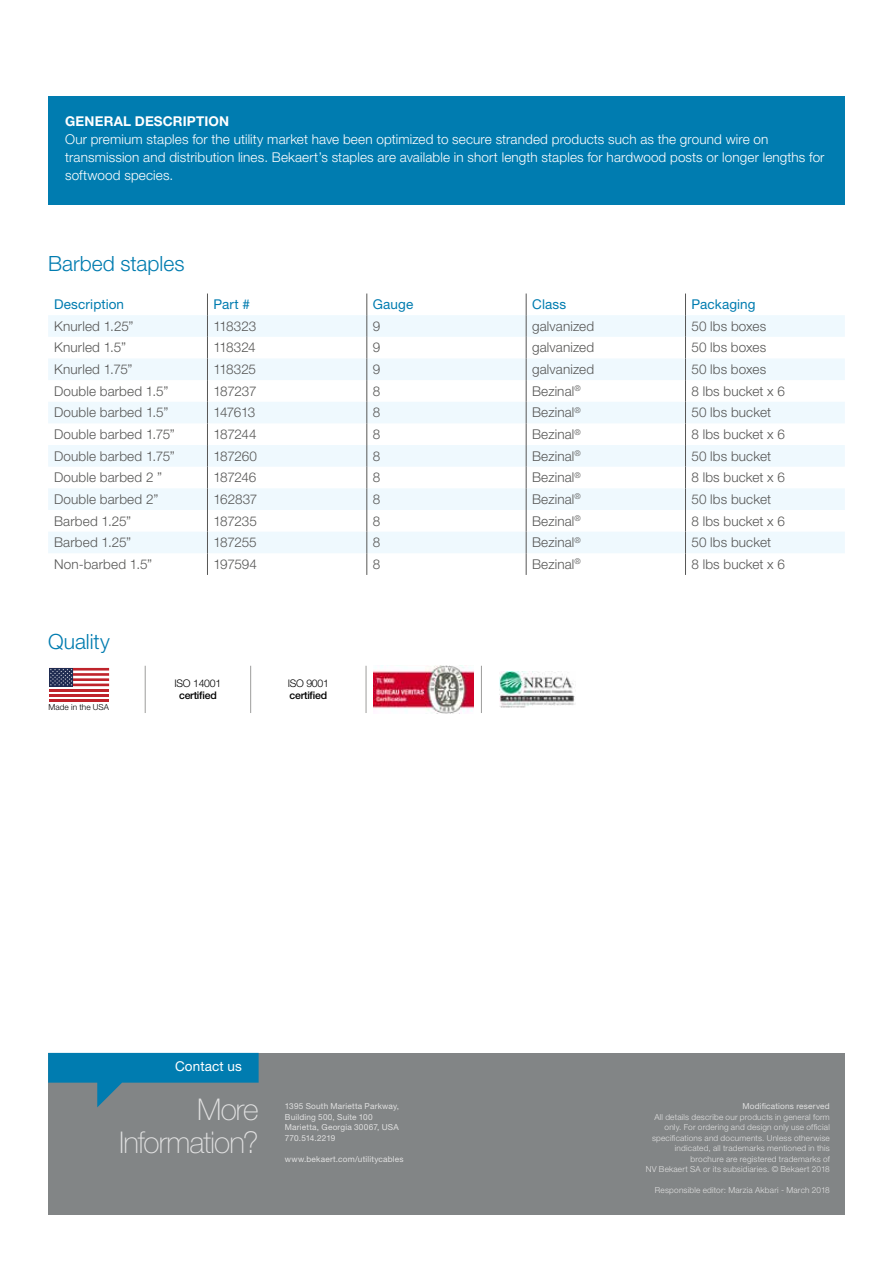
<style>
.page{position:relative;width:893px;height:1263px;background:#fff}
.page>*{position:absolute;margin:0;border:0;box-sizing:border-box;transform-origin:0 0}
.t1{font:100 30px/33px "Helvetica Neue LT Std";letter-spacing:-.03em;color:#e1e1e1;text-align:right}
.t2{font:300 21px "Helvetica Neue LT Std";color:#007cb0}
.t3{font:300 13.5px "Helvetica Neue LT Std";letter-spacing:.01em;color:#575756}
.t4{font:300 13.5px/18px "Helvetica Neue LT Std";letter-spacing:.01em;color:#fff}
.t5{font:13.5px "Helvetica Neue LT Std";letter-spacing:.01em;color:#007cb0}
.t6{font:700 13.5px "Helvetica Neue LT Std";letter-spacing:.01em;color:#fff}
.t7{font:13.5px "Helvetica Neue LT Std";letter-spacing:.01em;color:#fff}
.t8{font:500 10.5px "Helvetica Neue LT Pro";letter-spacing:-.025em;color:#000}
.t9{font:300 10.5px "Helvetica Neue LT Pro";letter-spacing:-.025em;color:#000}
.t10{font:300 8.25px/10.5px "Helvetica Neue LT Std";letter-spacing:.025em;color:#e1e1e1;text-align:right}
.t11{font:8.25px/10.5px "Helvetica Neue LT Std";letter-spacing:.02em;color:#e1e1e1}
.t12{font:300 8.25px "Helvetica Neue LT Pro";color:#000}
</style>
<div class="page">
<div style="left:48px;top:1053px;width:797px;height:162px;background:#828586"></div>
<svg style="left:48px;top:1053px;width:211px;height:54px"></svg>
<svg style="left:48px;top:315px;width:797px;height:238px;fill:#eff9fe"></svg>
<svg style="left:207px;top:294px;width:1px;height:281px"></svg>
<svg style="left:366px;top:294px;width:1px;height:281px"></svg>
<svg style="left:526px;top:294px;width:1px;height:281px"></svg>
<svg style="left:685px;top:294px;width:1px;height:281px"></svg>
<svg style="left:49px;top:666px;width:476px;height:47px"></svg>
<img style="left:374px;top:666px;width:100px;height:47px">
<img style="left:500px;top:671px;width:75px;height:36px">
<div style="left:48px;top:96px;width:797px;height:109px;background:#007cb0"></div>
<p class="t6" style="left:65px;top:113px;width:166px">GENERAL DESCRIPTION</p>
<p class="t4" style="left:65px;top:130px;width:761px">Our premium staples for the utility market have been optimized to secure stranded products such as the ground wire on transmission and distribution lines. Bekaert’s staples are available in short length staples for hardwood posts or longer lengths for softwood species.</p>
<h2 class="t2" style="left:48px;top:251px;width:138px">Barbed staples</h2>
<p class="t5" style="left:54px;top:296px;width:72px">Description</p>
<p class="t5" style="left:213px;top:296px;width:38px">Part #</p>
<p class="t5" style="left:373px;top:296px;width:42px">Gauge</p>
<p class="t5" style="left:532px;top:296px;width:36px">Class</p>
<p class="t5" style="left:691px;top:296px;width:66px">Packaging</p>
<p class="t3" style="left:54px;top:318px;width:81px">Knurled 1.25”</p>
<p class="t3" style="left:213px;top:318px;width:44px">118323</p>
<p class="t3" style="left:373px;top:318px;width:9px">9</p>
<p class="t3" style="left:532px;top:318px;width:64px">galvanized</p>
<p class="t3" style="left:691px;top:318px;width:76px">50 lbs boxes</p>
<p class="t3" style="left:54px;top:339px;width:74px">Knurled 1.5”</p>
<p class="t3" style="left:213px;top:339px;width:44px">118324</p>
<p class="t3" style="left:373px;top:339px;width:9px">9</p>
<p class="t3" style="left:532px;top:339px;width:64px">galvanized</p>
<p class="t3" style="left:691px;top:339px;width:76px">50 lbs boxes</p>
<p class="t3" style="left:54px;top:361px;width:80px">Knurled 1.75”</p>
<p class="t3" style="left:213px;top:361px;width:44px">118325</p>
<p class="t3" style="left:373px;top:361px;width:9px">9</p>
<p class="t3" style="left:532px;top:361px;width:64px">galvanized</p>
<p class="t3" style="left:691px;top:361px;width:76px">50 lbs boxes</p>
<p class="t3" style="left:54px;top:383px;width:116px">Double barbed 1.5”</p>
<p class="t3" style="left:213px;top:383px;width:45px">187237</p>
<p class="t3" style="left:373px;top:383px;width:9px">8</p>
<p class="t3" style="left:532px;top:383px;width:50px">Bezinal<sup>®</sup></p>
<p class="t3" style="left:691px;top:383px;width:95px">8 lbs bucket x 6</p>
<p class="t3" style="left:54px;top:404px;width:116px">Double barbed 1.5”</p>
<p class="t3" style="left:213px;top:404px;width:43px">147613</p>
<p class="t3" style="left:373px;top:404px;width:9px">8</p>
<p class="t3" style="left:532px;top:404px;width:50px">Bezinal<sup>®</sup></p>
<p class="t3" style="left:691px;top:404px;width:81px">50 lbs bucket</p>
<p class="t3" style="left:54px;top:426px;width:122px">Double barbed 1.75”</p>
<p class="t3" style="left:213px;top:426px;width:45px">187244</p>
<p class="t3" style="left:373px;top:426px;width:9px">8</p>
<p class="t3" style="left:532px;top:426px;width:50px">Bezinal<sup>®</sup></p>
<p class="t3" style="left:691px;top:426px;width:95px">8 lbs bucket x 6</p>
<p class="t3" style="left:54px;top:448px;width:122px">Double barbed 1.75”</p>
<p class="t3" style="left:213px;top:448px;width:45px">187260</p>
<p class="t3" style="left:373px;top:448px;width:9px">8</p>
<p class="t3" style="left:532px;top:448px;width:50px">Bezinal<sup>®</sup></p>
<p class="t3" style="left:691px;top:448px;width:81px">50 lbs bucket</p>
<p class="t3" style="left:54px;top:469px;width:110px">Double barbed 2 ”</p>
<p class="t3" style="left:213px;top:469px;width:45px">187246</p>
<p class="t3" style="left:373px;top:469px;width:9px">8</p>
<p class="t3" style="left:532px;top:469px;width:50px">Bezinal<sup>®</sup></p>
<p class="t3" style="left:691px;top:469px;width:95px">8 lbs bucket x 6</p>
<p class="t3" style="left:54px;top:491px;width:106px">Double barbed 2”</p>
<p class="t3" style="left:213px;top:491px;width:45px">162837</p>
<p class="t3" style="left:373px;top:491px;width:9px">8</p>
<p class="t3" style="left:532px;top:491px;width:50px">Bezinal<sup>®</sup></p>
<p class="t3" style="left:691px;top:491px;width:81px">50 lbs bucket</p>
<p class="t3" style="left:54px;top:513px;width:79px">Barbed 1.25”</p>
<p class="t3" style="left:213px;top:513px;width:45px">187235</p>
<p class="t3" style="left:373px;top:513px;width:9px">8</p>
<p class="t3" style="left:532px;top:513px;width:50px">Bezinal<sup>®</sup></p>
<p class="t3" style="left:691px;top:513px;width:95px">8 lbs bucket x 6</p>
<p class="t3" style="left:54px;top:534px;width:79px">Barbed 1.25”</p>
<p class="t3" style="left:213px;top:534px;width:45px">187255</p>
<p class="t3" style="left:373px;top:534px;width:9px">8</p>
<p class="t3" style="left:532px;top:534px;width:50px">Bezinal<sup>®</sup></p>
<p class="t3" style="left:691px;top:534px;width:81px">50 lbs bucket</p>
<p class="t3" style="left:54px;top:556px;width:100px">Non-barbed 1.5”</p>
<p class="t3" style="left:213px;top:556px;width:45px">197594</p>
<p class="t3" style="left:373px;top:556px;width:9px">8</p>
<p class="t3" style="left:532px;top:556px;width:50px">Bezinal<sup>®</sup></p>
<p class="t3" style="left:691px;top:556px;width:95px">8 lbs bucket x 6</p>
<h2 class="t2" style="left:48px;top:629px;width:63px">Quality</h2>
<p class="t12" style="left:49px;top:702px;width:62px">Made in the USA</p>
<p class="t9" style="left:175px;top:677px;width:48px">ISO 14001</p>
<p class="t8" style="left:179px;top:689px;width:39px">certified</p>
<p class="t9" style="left:288px;top:677px;width:43px">ISO 9001</p>
<p class="t8" style="left:290px;top:689px;width:39px">certified</p>
<p class="t7" style="left:175px;top:1058px;width:69px">Contact us</p>
<h1 class="t1" style="left:119px;top:1093px;width:141px">More<br>Information?</h1>
<p class="t11" style="left:285px;top:1101px;width:116px">1395 South Marietta Parkway,<br>Building 500, Suite 100<br>Marietta, Georgia 30067, USA<br>770.514.2219</p>
<p class="t11" style="left:285px;top:1153px;width:120px">www.bekaert.com/utilitycables</p>
<p class="t11" style="left:742px;top:1101px;width:89px">Modifications reserved</p>
<p class="t10" style="left:646px;top:1111px;width:186px">All details describe our products in general form only. For ordering and design only use official specifications and documents. Unless otherwise indicated, all trademarks mentioned in this brochure are registered trademarks of<br>NV Bekaert SA or its subsidiaries. © Bekaert 2018</p>
<p class="t10" style="left:655px;top:1185px;width:176px">Responsible editor: Marzia Akbari - March 2018</p>
</div>
